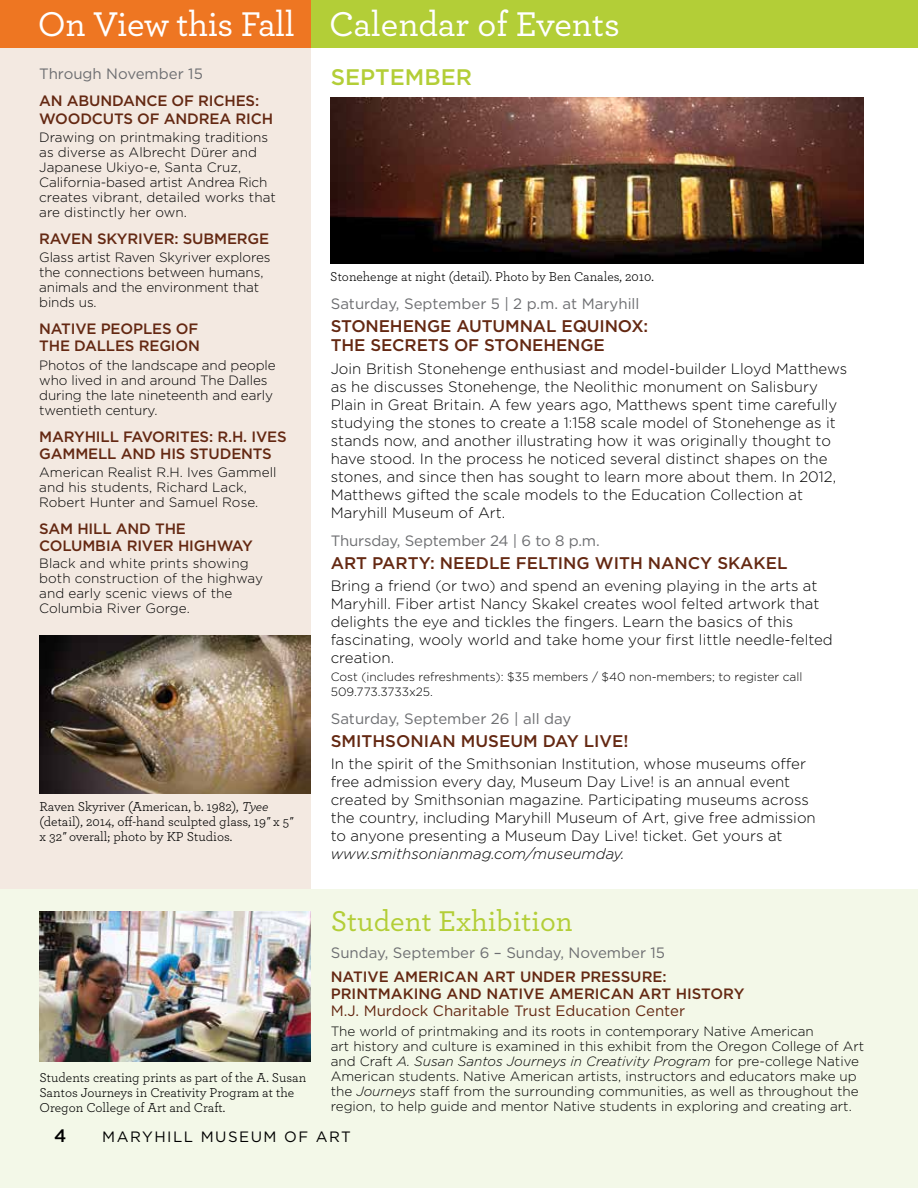
<style>
.page{position:relative;width:918px;height:1188px;background:#fff}
.page>*{position:absolute;margin:0;border:0;box-sizing:border-box;transform-origin:0 0}
.t1{font:500 36px "Archer";letter-spacing:-.01em;color:#fff}
.t2{font:500 30px "Archer";color:#b3ce37}
.t3{font:500 22.5px "Gotham";color:#b3ce37}
.t4{font:500 18px "Gotham";color:#000}
.t5{font:500 16.8px/19.5px "Gotham";letter-spacing:-.005em;color:#642812}
.t6{font:300 15px/18px "Gotham";color:#000}
.t7{font:500 15px/17.2px "Gotham";letter-spacing:-.01em;color:#642812}
.t8{font:15px "Gotham";color:#6d6e71}
.t9{font:15px "Gotham";color:#642812}
.t10{font:italic 300 15px "Gotham";color:#000}
.t11{font:15px "Gotham";letter-spacing:.1em;color:#000}
.t12{font:300 13.5px/15px "Gotham";color:#000}
.t13{font:13.5px/15px "Archer";color:#000}
.t14{font:300 12px/15px "Gotham";color:#000}
.s1{font-style:italic}
</style>
<div class="page">
<hr style="left:917px;top:36px;width:1px;height:1152px;background:#ebf2ed">
<div style="left:0;top:0;width:310px;height:896px;background:#f3e9e1"></div>
<div style="left:0;top:889px;width:918px;height:299px;background:#f3f8e8"></div>
<div style="left:310px;top:0;width:608px;height:47px;background:#b3ce37"></div>
<div style="left:0;top:0;width:310px;height:47px;background:#ee7622"></div>
<img style="left:331px;top:97px;width:533px;height:167px">
<img style="left:39px;top:636px;width:271px;height:158px">
<img style="left:39px;top:911px;width:271px;height:151px">
<h1 class="t1" style="left:38px;top:-2px;width:584px">On View this Fall Calendar of Events</h1>
<p class="t8" style="left:39px;top:65px;width:165px">Through November 15</p>
<p class="t7" style="left:39px;top:92px;width:235px">AN ABUNDANCE OF RICHES:<br>WOODCUTS OF ANDREA RICH</p>
<p class="t12" style="left:39px;top:129px;width:238px">Drawing on printmaking traditions as diverse as Albrecht Dürer and<br>Japanese Ukiyo-e, Santa Cruz,<br>California-based artist Andrea Rich creates vibrant, detailed works that are distinctly her own.</p>
<p class="t7" style="left:39px;top:230px;width:232px">RAVEN SKYRIVER: SUBMERGE</p>
<p class="t12" style="left:39px;top:250px;width:233px">Glass artist Raven Skyriver explores the connections between humans, animals and the environment that binds us.</p>
<p class="t7" style="left:39px;top:320px;width:162px">NATIVE PEOPLES OF<br>THE DALLES REGION</p>
<p class="t12" style="left:39px;top:357px;width:238px">Photos of the landscape and people who lived in and around The Dalles during the late nineteenth and early twentieth century.</p>
<p class="t7" style="left:39px;top:427px;width:249px">MARYHILL FAVORITES: R.H. IVES<br>GAMMELL AND HIS STUDENTS</p>
<p class="t12" style="left:39px;top:464px;width:239px">American Realist R.H. Ives Gammell and his students, Richard Lack,<br>Robert Hunter and Samuel Rose.</p>
<p class="t7" style="left:39px;top:520px;width:215px">SAM HILL AND THE<br>COLUMBIA RIVER HIGHWAY</p>
<p class="t12" style="left:39px;top:556px;width:225px">Black and white prints showing both construction of the highway and early scenic views of the<br>Columbia River Gorge.</p>
<h3 class="t3" style="left:331px;top:62px;width:143px">SEPTEMBER</h3>
<p class="t13" style="left:330px;top:268px;width:325px">Stonehenge at night (detail). Photo by Ben Canales, 2010.</p>
<p class="t8" style="left:331px;top:294px;width:310px">Saturday, September 5 | 2 p.m. at Maryhill</p>
<p class="t5" style="left:331px;top:316px;width:319px">STONEHENGE AUTUMNAL EQUINOX:<br>THE SECRETS OF STONEHENGE</p>
<p class="t6" style="left:331px;top:359px;width:518px">Join British Stonehenge enthusiast and model-builder Lloyd Matthews as he discusses Stonehenge, the Neolithic monument on Salisbury Plain in Great Britain. A few years ago, Matthews spent time carefully studying the stones to create a 1:158 scale model of Stonehenge as it stands now, and another illustrating how it was originally thought to have stood. In the process he noticed several distinct shapes on the stones, and since then has sought to learn more about them. In 2012, Matthews gifted the scale models to the Education Collection at Maryhill Museum of Art.</p>
<p class="t8" style="left:331px;top:531px;width:271px">Thursday, September 24 | 6 to 8 p.m.</p>
<p class="t5" style="left:331px;top:553px;width:458px">ART PARTY: NEEDLE FELTING WITH NANCY SKAKEL</p>
<p class="t6" style="left:331px;top:576px;width:504px">Bring a friend (or two) and spend an evening playing in the arts at Maryhill. Fiber artist Nancy Skakel creates wool felted artwork that delights the eye and tickles the fingers. Learn the basics of this fascinating, wooly world and take home your first little needle-felted creation.</p>
<p class="t14" style="left:331px;top:669px;width:473px">Cost (includes refreshments): $35 members / $40 non-members; to register call<br>509.773.3733x25.</p>
<p class="t8" style="left:331px;top:709px;width:242px">Saturday, September 26 | all day</p>
<p class="t5" style="left:331px;top:731px;width:299px">SMITHSONIAN MUSEUM DAY LIVE!</p>
<p class="t6" style="left:331px;top:754px;width:487px">In the spirit of the Smithsonian Institution, whose museums offer free admission every day, Museum Day Live! is an annual event created by Smithsonian magazine. Participating museums across the country, including Maryhill Museum of Art, give free admission to anyone presenting a Museum Day Live! ticket. Get yours at</p>
<p class="t10" style="left:331px;top:844px;width:295px">www.smithsonianmag.com/museumday.</p>
<p class="t13" style="left:40px;top:798px;width:255px">Raven Skyriver (American, b. 1982), <span class="s1">Tyee </span>(detail), 2014, off-hand sculpted glass, 19<span class="s1">"</span> x 5<span class="s1">" </span>x 32<span class="s1">"</span> overall; photo by KP Studios.</p>
<p class="t13" style="left:40px;top:1070px;width:268px">Students creating prints as part of the A. Susan<br>Santos Journeys in Creativity Program at the<br>Oregon College of Art and Craft.</p>
<h2 class="t2" style="left:331px;top:899px;width:244px">Student Exhibition</h2>
<p class="t8" style="left:331px;top:943px;width:336px">Sunday, September 6 – Sunday, November 15</p>
<p class="t7" style="left:331px;top:968px;width:415px">NATIVE AMERICAN ART UNDER PRESSURE:<br>PRINTMAKING AND NATIVE AMERICAN ART HISTORY</p>
<p class="t9" style="left:331px;top:1001px;width:356px">M.J. Murdock Charitable Trust Education Center</p>
<p class="t12" style="left:331px;top:1023px;width:535px">The world of printmaking and its roots in contemporary Native American<br>art history and culture is examined in this exhibit from the Oregon College of Art and Craft <span class="s1">A. Susan Santos Journeys in Creativity Program</span> for pre-college Native American students. Native American artists, instructors and educators make up the <span class="s1">Journeys</span> staff from the surrounding communities, as well as throughout the region, to help guide and mentor Native students in exploring and creating art.</p>
<p class="t4" style="left:54px;top:1124px;width:14px">4</p>
<p class="t11" style="left:102px;top:1128px;width:250px">MARYHILL MUSEUM OF ART</p>
</div>
